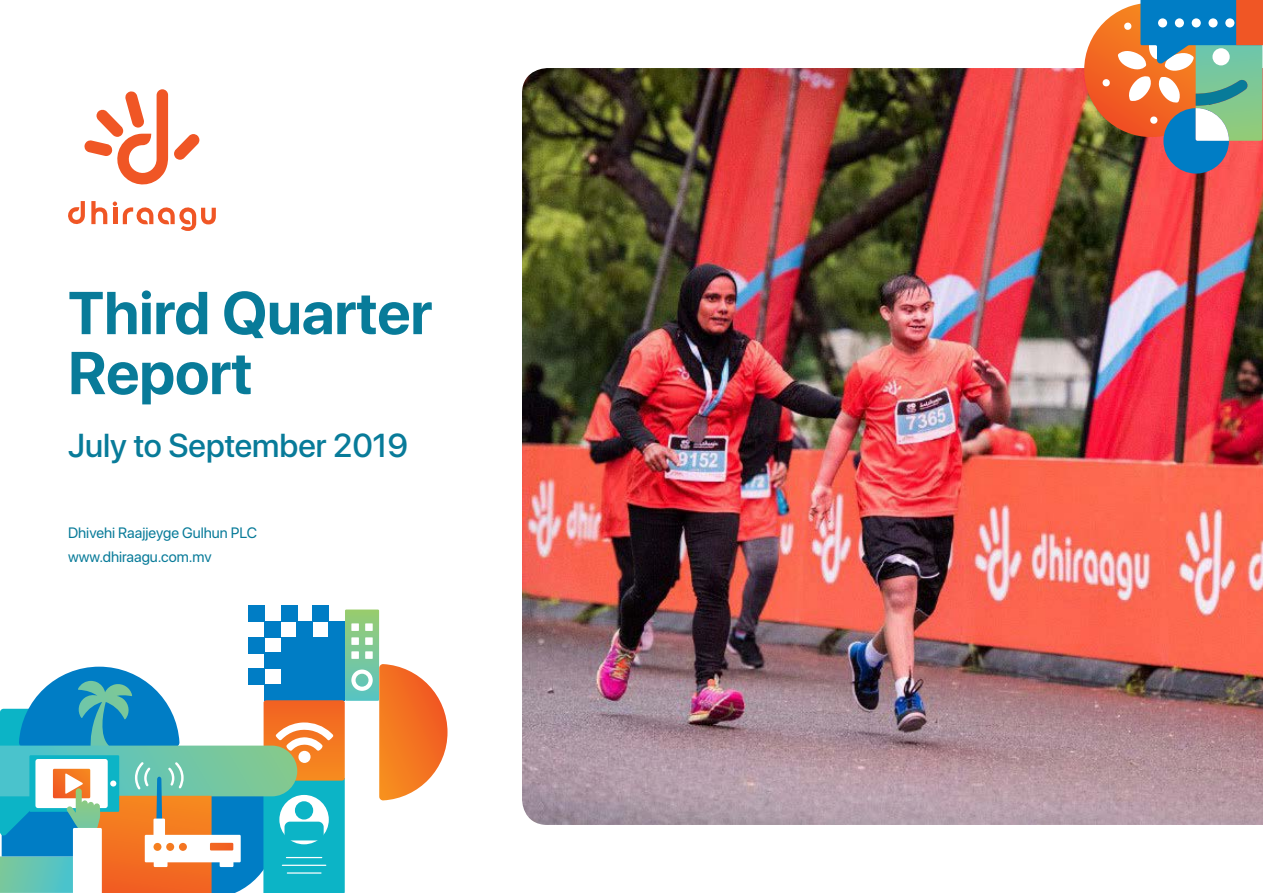
<style>
.page{position:relative;width:1263px;height:893px;background:#fff}
.page>*{position:absolute;margin:0;border:0;box-sizing:border-box;transform-origin:0 0}
.t1{font:700 60px/60px "SF Pro Display";color:#087b99}
.t2{font:500 33px "SF Pro Display";color:#087b99}
.t3{font:15px/24px "SF Pro Display";color:#087b99}
</style>
<div class="page">
<img style="left:522px;top:68px;width:741px;height:757px">
<svg style="left:68px;top:201px;width:17px;height:23px"></svg>
<svg style="left:91px;top:201px;width:16px;height:23px"></svg>
<hr style="left:113px;top:208px;width:4px;height:16px;background:#f05625">
<svg style="left:113px;top:202px;width:4px;height:4px"></svg>
<svg style="left:123px;top:207px;width:93px;height:24px"></svg>
<svg style="left:174px;top:134px;width:25px;height:26px"></svg>
<svg style="left:84px;top:89px;width:84px;height:96px"></svg>
<div style="left:281px;top:606px;width:16px;height:16px;background:#007dc5"></div>
<div style="left:312px;top:606px;width:17px;height:16px;background:#007dc5"></div>
<div style="left:248px;top:605px;width:17px;height:17px;background:#007dc5"></div>
<svg style="left:0;top:609px;width:447px;height:284px"></svg>
<svg style="left:1076px;top:0;width:187px;height:174px;background:#9b8b7c"></svg>
<h1 class="t1" style="left:68px;top:283px;width:366px">Third Quarter<br>Report</h1>
<h2 class="t2" style="left:68px;top:421px;width:341px">July to September 2019</h2>
<p class="t3" style="left:68px;top:521px;width:191px">Dhivehi Raajjeyge Gulhun PLC www.dhiraagu.com.mv</p>
</div>
